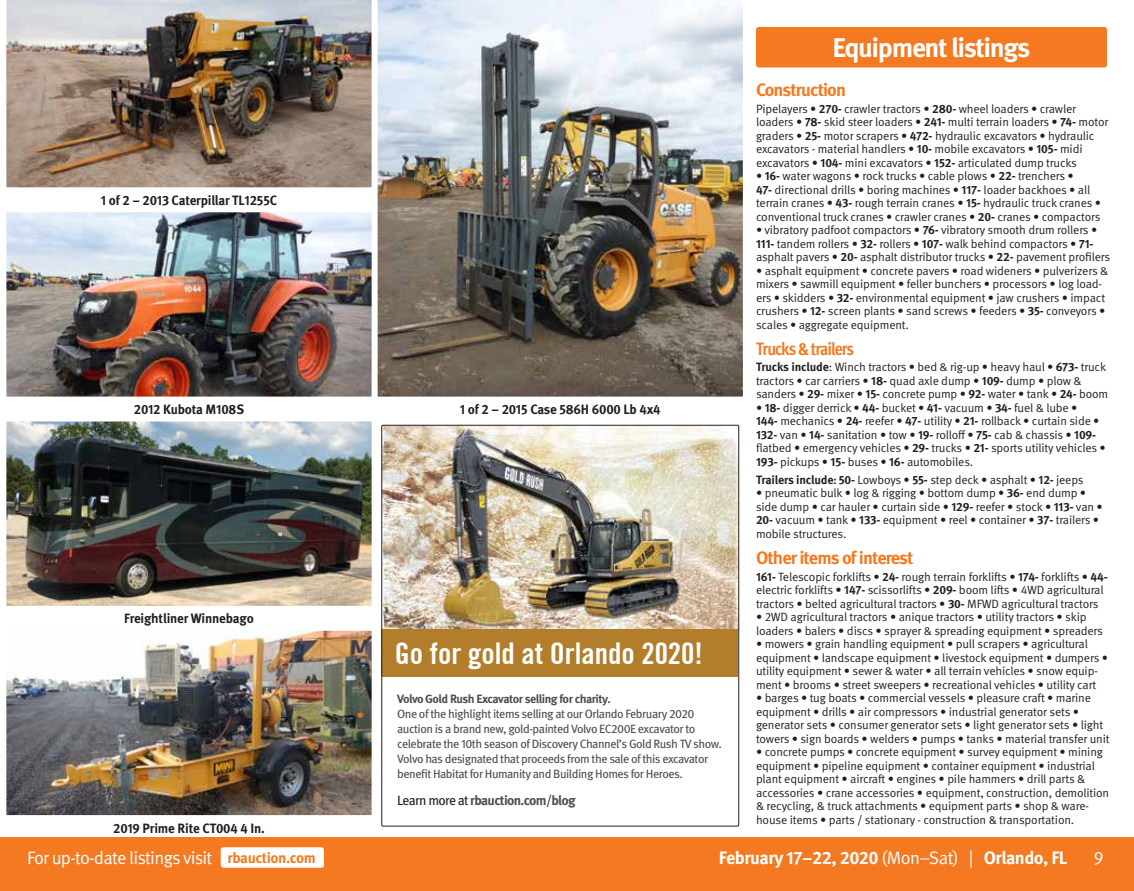
<style>
.page{position:relative;width:1134px;height:891px;background:#fff}
.page>*{position:absolute;margin:0;border:0;box-sizing:border-box;transform-origin:0 0}
.t1{font:700 condensed 30px "Trade Gothic No.20";color:#fff}
.t2{font:700 27px "Meta Pro";letter-spacing:-.05em;color:#fff}
.t3{font:18px "Meta Pro";letter-spacing:-.045em;color:#fff}
.t4{font:700 18px "Meta Pro";letter-spacing:-.03em;color:#fff}
.t5{font:700 18px "Meta Pro";letter-spacing:-.05em;color:#f47920}
.t6{font:700 18px "Meta Cond Pro";letter-spacing:-.055em;color:#f47920}
.t7{font:700 13.5px "Meta Pro";letter-spacing:-.015em;color:#231f20}
.t8{font:700 13.5px "Meta Pro";letter-spacing:-.05em;color:#4d4d4f}
.t9{font:12px/13.5px "Meta Pro";letter-spacing:-.015em;color:#231f20}
.t10{font:12px/15px "Meta Pro";letter-spacing:-.04em;color:#4d4d4f}
.t11{font:700 12px "Meta Pro";letter-spacing:-.045em;color:#4d4d4f}
.s1{font-weight:400;color:#231f20}
.s2{font-weight:700}
.s3{font-family:"Meta Cond Pro";font-weight:700}
.s4{font-weight:700;font-size:15px;color:#f47920}
.s5{font-weight:400}
</style>
<div class="page">
<div style="left:0;top:837px;width:1134px;height:54px;background:#f47920"></div>
<div style="left:221px;top:847px;width:103px;height:21px;background:#fff;border-radius:3px"></div>
<img style="left:383px;top:427px;width:354px;height:203px">
<div style="left:381px;top:630px;width:357px;height:47px;background:#b37e2c"></div>
<div style="left:381px;top:425px;width:358px;height:401px;border:1px solid #231f20"></div>
<div style="left:756px;top:27px;width:351px;height:41px;background:#f47920;border-radius:3px"></div>
<img style="left:6px;top:0;width:366px;height:188px">
<img style="left:377px;top:0;width:366px;height:397px">
<img style="left:7px;top:213px;width:364px;height:183px">
<div style="left:3px;top:209px;width:372px;height:191px;border:3px solid #fff"></div>
<img style="left:7px;top:422px;width:364px;height:183px">
<div style="left:3px;top:418px;width:372px;height:191px;border:3px solid #fff"></div>
<img style="left:7px;top:632px;width:364px;height:182px">
<div style="left:3px;top:628px;width:372px;height:190px;border:3px solid #fff"></div>
<p class="t7" style="left:101px;top:190px;width:178px">1 of 2 – 2013 Caterpillar TL1255C</p>
<p class="t7" style="left:134px;top:399px;width:112px">2012 Kubota M108S</p>
<p class="t7" style="left:460px;top:399px;width:202px">1 of 2 – 2015 Case 586H 6000 Lb 4x4</p>
<p class="t7" style="left:124px;top:608px;width:131px">Freightliner Winnebago</p>
<p class="t7" style="left:113px;top:817px;width:153px">2019 Prime Rite CT004 4 In.</p>
<h1 class="t1" style="left:395px;top:635px;width:310px">Go for gold at Orlando 2020!</h1>
<p class="t11" style="left:397px;top:689px;width:215px">Volvo Gold Rush Excavator selling for charity.</p>
<p class="t10" style="left:397px;top:705px;width:326px">One of the highlight items selling at our Orlando February 2020 auction is a brand new, gold-painted Volvo EC200E excavator to celebrate the 10th season of Discovery Channel’s Gold Rush TV show.<br>Volvo has designated that proceeds from the sale of this excavator benefit Habitat for Humanity and Building Homes for Heroes.</p>
<p class="t8" style="left:397px;top:790px;width:180px"><span class="s1">Learn more at</span> rbauction.com/blog</p>
<h2 class="t2" style="left:833px;top:27px;width:199px">Equipment listings</h2>
<h3 class="t5" style="left:756px;top:76px;width:92px">Construction</h3>
<p class="t9" style="left:756px;top:101px;width:354px">Pipelayers • <span class="s2">270-</span> crawler tractors • <span class="s2">280-</span> wheel loaders • crawler loaders • <span class="s2">78-</span> skid steer loaders • <span class="s2">241-</span> multi terrain loaders • <span class="s2">74-</span> motor graders • <span class="s2">25-</span> motor scrapers • <span class="s2">472-</span> hydraulic excavators • hydraulic excavators - material handlers • <span class="s2">10-</span> mobile excavators • <span class="s2">105-</span> midi excavators • <span class="s2">104-</span> mini excavators • <span class="s2">152-</span> articulated dump trucks</p>
<p class="t9" style="left:756px;top:168px;width:347px">• <span class="s2">16-</span> water wagons • rock trucks • cable plows • <span class="s2">22-</span> trenchers •<br><span class="s2">47-</span> directional drills • boring machines • <span class="s2">117-</span> loader backhoes • all terrain cranes • <span class="s2">43-</span> rough terrain cranes • <span class="s2">15-</span> hydraulic truck cranes • conventional truck cranes • crawler cranes • <span class="s2">20-</span> cranes • compactors</p>
<p class="t9" style="left:756px;top:222px;width:356px">• vibratory padfoot compactors • <span class="s2">76-</span> vibratory smooth drum rollers •<br><span class="s2">111-</span> tandem rollers • <span class="s2">32-</span> rollers • <span class="s2">107-</span> walk behind compactors • <span class="s2">71- </span>asphalt pavers • <span class="s2">20-</span> asphalt distributor trucks • <span class="s2">22-</span> pavement profilers</p>
<p class="t9" style="left:756px;top:263px;width:354px">• asphalt equipment • concrete pavers • road wideners • pulverizers &amp; mixers • sawmill equipment • feller bunchers • processors • log load&shy;ers • skidders • <span class="s2">32-</span> environmental equipment • jaw crushers • impact crushers • <span class="s2">12-</span> screen plants • sand screws • feeders • <span class="s2">35-</span> conveyors • scales • aggregate equipment.</p>
<h3 class="t6" style="left:756px;top:337px;width:100px">Trucks &amp; trailers</h3>
<p class="t9" style="left:756px;top:360px;width:354px"><span class="s2">Trucks include</span>: Winch tractors • bed &amp; rig-up • heavy haul • <span class="s2">673-</span> truck tractors • car carriers • <span class="s2">18-</span> quad axle dump • <span class="s2">109-</span> dump • plow &amp; sanders • <span class="s2">29-</span> mixer • <span class="s2">15-</span> concrete pump • <span class="s2">92-</span> water • tank • <span class="s2">24-</span> boom</p>
<p class="t9" style="left:756px;top:400px;width:351px">• <span class="s2">18-</span> digger derrick • <span class="s2">44-</span> bucket • <span class="s2">41-</span> vacuum • <span class="s2">34-</span> fuel &amp; lube •<br><span class="s2">144-</span> mechanics • <span class="s2">24-</span> reefer • <span class="s2">47-</span> utility • <span class="s2">21-</span> rollback • curtain side • <span class="s2">132-</span> van • <span class="s2">14-</span> sanitation • tow • <span class="s2">19-</span> rolloff • <span class="s2">75-</span> cab &amp; chassis • <span class="s2">109- </span>flatbed • emergency vehicles • <span class="s2">29-</span> trucks • <span class="s2">21-</span> sports utility vehicles • <span class="s2">193-</span> pickups • <span class="s2">15-</span> buses • <span class="s2">16-</span> automobiles.</p>
<p class="t9" style="left:756px;top:472px;width:329px"><span class="s2">Trailers include</span><span class="s3">:</span> <span class="s2">50-</span> Lowboys • <span class="s2">55-</span> step deck • asphalt • <span class="s2">12-</span> jeeps</p>
<p class="t9" style="left:756px;top:486px;width:348px">• pneumatic bulk • log &amp; rigging • bottom dump • <span class="s2">36-</span> end dump • side dump • car hauler • curtain side • <span class="s2">129-</span> reefer • stock • <span class="s2">113-</span> van • <span class="s2">20-</span> vacuum • tank • <span class="s2">133-</span> equipment • reel • container • <span class="s2">37-</span> trailers • mobile structures.</p>
<h3 class="t5" style="left:756px;top:544px;width:159px">Other items of interest</h3>
<p class="t9" style="left:756px;top:569px;width:353px"><span class="s2">161-</span> Telescopic forklifts • <span class="s2">24-</span> rough terrain forklifts • <span class="s2">174-</span> forklifts • <span class="s2">44- </span>electric forklifts • <span class="s2">147-</span> scissorlifts • <span class="s2">209-</span> boom lifts • 4WD agricultural tractors • belted agricultural tractors • <span class="s2">30-</span> MFWD agricultural tractors</p>
<p class="t9" style="left:756px;top:609px;width:349px">• 2WD agricultural tractors • anique tractors • utility tractors • skip loaders • balers • discs • sprayer &amp; spreading equipment • spreaders</p>
<p class="t9" style="left:756px;top:636px;width:354px">• mowers • grain handling equipment • pull scrapers • agricultural equipment • landscape equipment • livestock equipment • dumpers • utility equipment • sewer &amp; water • all terrain vehicles • snow equip&shy;ment • brooms • street sweepers • recreational vehicles • utility cart</p>
<p class="t9" style="left:756px;top:690px;width:355px">• barges • tug boats • commercial vessels • pleasure craft • marine equipment • drills • air compressors • industrial generator sets • generator sets • consumer generator sets • light generator sets • light towers • sign boards • welders • pumps • tanks • material transfer unit</p>
<p class="t9" style="left:756px;top:744px;width:355px">• concrete pumps • concrete equipment • survey equipment • mining equipment • pipeline equipment • container equipment • industrial plant equipment • aircraft • engines • pile hammers • drill parts &amp; accessories • crane accessories • equipment, construction, demolition &amp; recycling, &amp; truck attachments • equipment parts • shop &amp; ware&shy;house items • parts / stationary - construction &amp; transportation.</p>
<h3 class="t3" style="left:27px;top:844px;width:290px">For up-to-date listings visit <span class="s4">rbauction.com</span></h3>
<h3 class="t4" style="left:719px;top:844px;width:350px">February 17–22, 2020 <span class="s5">(Mon–Sat) |</span> Orlando, FL</h3>
<h3 class="t3" style="left:1094px;top:844px;width:12px">9</h3>
</div>
